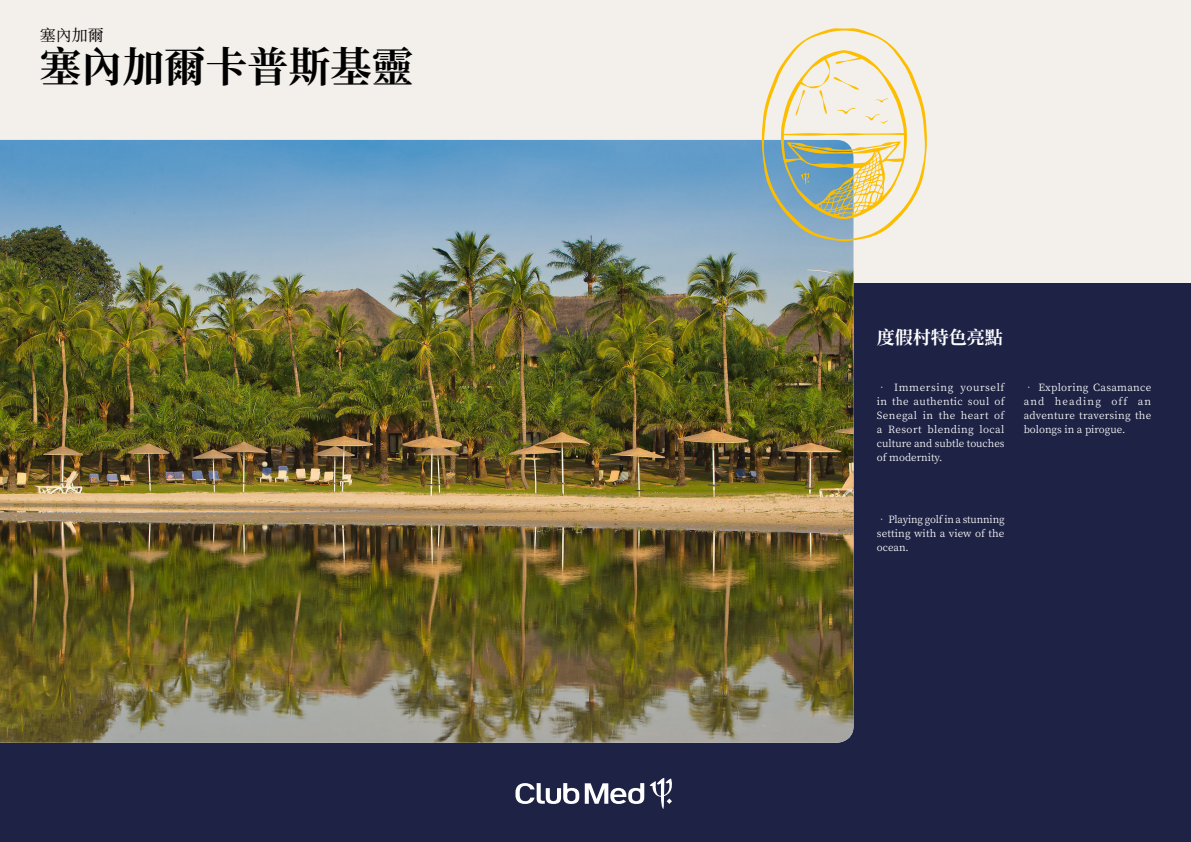
<style>
.page{position:relative;width:1191px;height:842px;background:#f3f0ec}
.page>*{position:absolute;margin:0;border:0;box-sizing:border-box;transform-origin:0 0}
.t1{font:700 41.5px "Noto Serif SC";color:#000}
.t2{font:700 18px "Noto Serif SC";color:#fff}
.t3{font:16px "Noto Serif SC";color:#000}
.t4{font:10px/14px "Noto Serif SC";color:#fff;text-align:justify}
</style>
<div class="page">
<div style="left:0;top:283px;width:1191px;height:559px;background:#1e2346"></div>
<img style="left:0;top:140px;width:853px;height:603px">
<svg style="left:762px;top:28px;width:165px;height:213px"></svg>
<svg style="left:515px;top:778px;width:157px;height:31px"></svg>
<h3 class="t3" style="left:40px;top:26px;width:65px">塞內加爾</h3>
<h1 class="t1" style="left:40px;top:44px;width:375px">塞內加爾卡普斯基靈</h1>
<h2 class="t2" style="left:877px;top:327px;width:127px">度假村特色亮點</h2>
<p class="t4" style="left:877px;top:380px;width:129px">• Immersing yourself in the authentic soul of Senegal in the heart of a Resort blending local culture and subtle touches of modernity.</p>
<p class="t4" style="left:1023px;top:380px;width:129px">• Exploring Casamance and heading off an adventure traversing the bolongs in a pirogue.</p>
<p class="t4" style="left:877px;top:513px;width:129px">• Playing golf in a stunning setting with a view of the ocean.</p>
</div>
